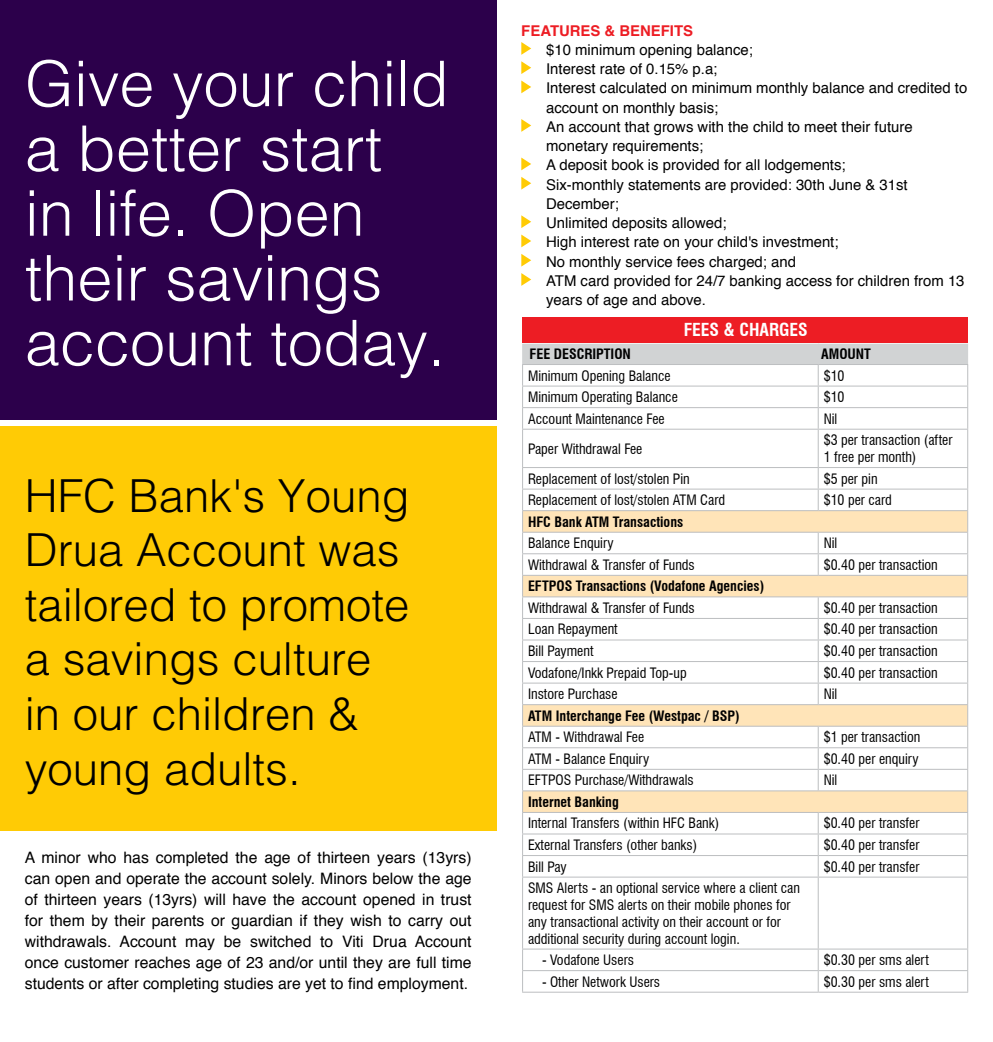
<style>
.page{position:relative;width:993px;height:1042px;background:#fff}
.page>*{position:absolute;margin:0;border:0;box-sizing:border-box;transform-origin:0 0}
.t1{font:300 63px/64.8px "Helvetica";color:#fff}
.t2{font:300 45.5px/54.6px "Helvetica";color:#000}
.t3{font:700 condensed 17.5px "Swiss 721 BT";color:#fff}
.t4{font:15.75px/21px "Helvetica";color:#000;text-align:justify}
.t5{font:14.88px/19.2px "Helvetica";color:#000}
.t6{font:700 14.88px "Helvetica";color:#ed1d24}
.t7{font:condensed 14px/16.8px "Swiss 721 BT";color:#000}
.t8{font:700 condensed 14px "Swiss 721 BT";color:#000}
</style>
<div class="page">
<div style="left:0;top:0;width:496px;height:419px;background:#2c004b"></div>
<div style="left:0;top:427px;width:496px;height:404px;background:#ffcb05"></div>
<svg style="left:521px;top:42px;width:10px;height:13px"></svg>
<svg style="left:521px;top:61px;width:10px;height:13px"></svg>
<svg style="left:521px;top:80px;width:10px;height:13px"></svg>
<svg style="left:521px;top:119px;width:10px;height:13px"></svg>
<svg style="left:521px;top:157px;width:10px;height:13px"></svg>
<svg style="left:521px;top:177px;width:10px;height:13px"></svg>
<svg style="left:521px;top:215px;width:10px;height:13px"></svg>
<svg style="left:521px;top:234px;width:10px;height:13px"></svg>
<svg style="left:521px;top:254px;width:10px;height:13px"></svg>
<svg style="left:521px;top:273px;width:10px;height:13px"></svg>
<div style="left:521px;top:317px;width:445px;height:25px;background:#ed1d24"></div>
<svg style="left:523px;top:511px;width:443px;height:301px"></svg>
<svg style="left:522px;top:344px;width:445px;height:85px"></svg>
<hr style="left:522px;top:429px;width:296px;height:1px;background:#bcbec0">
<hr style="left:522px;top:430px;width:1px;height:37px;background:#bcbec0">
<hr style="left:818px;top:429px;width:149px;height:1px;background:#bcbec0">
<hr style="left:817px;top:430px;width:1px;height:37px;background:#bcbec0">
<hr style="left:966px;top:430px;width:1px;height:37px;background:#bcbec0">
<hr style="left:522px;top:467px;width:296px;height:1px;background:#bcbec0">
<hr style="left:818px;top:467px;width:149px;height:1px;background:#bcbec0">
<hr style="left:522px;top:489px;width:296px;height:1px;background:#bcbec0">
<hr style="left:818px;top:489px;width:149px;height:1px;background:#bcbec0">
<svg style="left:817px;top:468px;width:1px;height:42px"></svg>
<hr style="left:522px;top:510px;width:296px;height:1px;background:#bcbec0">
<hr style="left:818px;top:510px;width:149px;height:1px;background:#bcbec0">
<hr style="left:522px;top:532px;width:296px;height:1px;background:#bcbec0">
<hr style="left:818px;top:532px;width:149px;height:1px;background:#bcbec0">
<hr style="left:522px;top:553px;width:296px;height:1px;background:#bcbec0">
<hr style="left:818px;top:553px;width:149px;height:1px;background:#bcbec0">
<svg style="left:817px;top:533px;width:1px;height:42px"></svg>
<hr style="left:522px;top:575px;width:296px;height:1px;background:#bcbec0">
<hr style="left:818px;top:575px;width:149px;height:1px;background:#bcbec0">
<hr style="left:522px;top:596px;width:296px;height:1px;background:#bcbec0">
<hr style="left:818px;top:596px;width:149px;height:1px;background:#bcbec0">
<hr style="left:522px;top:726px;width:296px;height:1px;background:#bcbec0">
<hr style="left:818px;top:726px;width:149px;height:1px;background:#bcbec0">
<hr style="left:522px;top:747px;width:296px;height:1px;background:#bcbec0">
<hr style="left:818px;top:747px;width:149px;height:1px;background:#bcbec0">
<hr style="left:522px;top:769px;width:296px;height:1px;background:#bcbec0">
<hr style="left:818px;top:769px;width:149px;height:1px;background:#bcbec0">
<svg style="left:817px;top:726px;width:1px;height:64px"></svg>
<hr style="left:522px;top:790px;width:296px;height:1px;background:#bcbec0">
<hr style="left:818px;top:790px;width:149px;height:1px;background:#bcbec0">
<hr style="left:522px;top:812px;width:296px;height:1px;background:#bcbec0">
<hr style="left:818px;top:812px;width:149px;height:1px;background:#bcbec0">
<hr style="left:522px;top:833px;width:296px;height:1px;background:#bcbec0">
<hr style="left:818px;top:833px;width:149px;height:1px;background:#bcbec0">
<hr style="left:522px;top:855px;width:296px;height:1px;background:#bcbec0">
<hr style="left:818px;top:855px;width:149px;height:1px;background:#bcbec0">
<svg style="left:817px;top:813px;width:1px;height:63px"></svg>
<hr style="left:522px;top:876px;width:296px;height:1px;background:#bcbec0">
<hr style="left:522px;top:877px;width:1px;height:71px;background:#bcbec0">
<hr style="left:818px;top:876px;width:149px;height:1px;background:#bcbec0">
<hr style="left:817px;top:877px;width:1px;height:71px;background:#bcbec0">
<hr style="left:966px;top:877px;width:1px;height:71px;background:#bcbec0">
<hr style="left:522px;top:948px;width:296px;height:1px;background:#bcbec0">
<hr style="left:818px;top:948px;width:149px;height:1px;background:#bcbec0">
<hr style="left:522px;top:970px;width:296px;height:1px;background:#bcbec0">
<svg style="left:522px;top:949px;width:1px;height:43px"></svg>
<hr style="left:818px;top:970px;width:149px;height:1px;background:#bcbec0">
<svg style="left:817px;top:949px;width:1px;height:43px"></svg>
<hr style="left:522px;top:992px;width:296px;height:1px;background:#bcbec0">
<hr style="left:818px;top:992px;width:149px;height:1px;background:#bcbec0">
<hr style="left:522px;top:618px;width:296px;height:1px;background:#bcbec0">
<hr style="left:818px;top:618px;width:149px;height:1px;background:#bcbec0">
<hr style="left:522px;top:639px;width:296px;height:1px;background:#bcbec0">
<hr style="left:818px;top:639px;width:149px;height:1px;background:#bcbec0">
<hr style="left:522px;top:661px;width:296px;height:1px;background:#bcbec0">
<hr style="left:818px;top:661px;width:149px;height:1px;background:#bcbec0">
<hr style="left:522px;top:683px;width:296px;height:1px;background:#bcbec0">
<svg style="left:522px;top:468px;width:1px;height:408px"></svg>
<hr style="left:818px;top:683px;width:149px;height:1px;background:#bcbec0">
<svg style="left:817px;top:597px;width:1px;height:107px"></svg>
<svg style="left:966px;top:488px;width:1px;height:347px"></svg>
<hr style="left:522px;top:704px;width:296px;height:1px;background:#bcbec0">
<hr style="left:818px;top:704px;width:149px;height:1px;background:#bcbec0">
<h1 class="t1" style="left:25px;top:50px;width:425px">Give your child a better start<br>in life. Open their savings account today.</h1>
<h2 class="t2" style="left:25px;top:467px;width:386px">HFC Bank's Young<br>Drua Account was tailored to promote a savings culture in our children &amp; young adults.</h2>
<p class="t4" style="left:25px;top:847px;width:448px">A minor who has completed the age of thirteen years (13yrs) can open and operate the account solely. Minors below the age of thirteen years (13yrs) will have the account opened in trust for them by their parents or guardian if they wish to carry out withdrawals. Account may be switched to Viti Drua Account once customer reaches age of 23 and/or until they are full time students or after completing studies are yet to find employment.</p>
<p class="t6" style="left:521px;top:18px;width:173px">FEATURES &amp; BENEFITS</p>
<p class="t5" style="left:546px;top:40px;width:422px">$10 minimum opening balance;<br>Interest rate of 0.15% p.a;<br>Interest calculated on minimum monthly balance and credited to account on monthly basis;<br>An account that grows with the child to meet their future monetary requirements;<br>A deposit book is provided for all lodgements;<br>Six-monthly statements are provided: 30th June &amp; 31st December;<br>Unlimited deposits allowed;<br>High interest rate on your child's investment;<br>No monthly service fees charged; and<br>ATM card provided for 24/7 banking access for children from 13 years of age and above.</p>
<p class="t3" style="left:683px;top:319px;width:126px">FEES &amp; CHARGES</p>
<p class="t8" style="left:529px;top:346px;width:103px">FEE DESCRIPTION</p>
<p class="t8" style="left:820px;top:346px;width:51px">AMOUNT</p>
<p class="t7" style="left:528px;top:367px;width:144px">Minimum Opening Balance</p>
<p class="t7" style="left:823px;top:367px;width:22px">$10</p>
<p class="t7" style="left:528px;top:389px;width:151px">Minimum Operating Balance</p>
<p class="t7" style="left:823px;top:389px;width:22px">$10</p>
<p class="t7" style="left:528px;top:410px;width:138px">Account Maintenance Fee</p>
<p class="t7" style="left:823px;top:410px;width:15px">Nil</p>
<p class="t7" style="left:528px;top:440px;width:116px">Paper Withdrawal Fee</p>
<p class="t7" style="left:823px;top:432px;width:130px">$3 per transaction (after<br>1 free per month)</p>
<p class="t7" style="left:528px;top:470px;width:163px">Replacement of lost/stolen Pin</p>
<p class="t7" style="left:823px;top:470px;width:55px">$5 per pin</p>
<p class="t7" style="left:528px;top:492px;width:198px">Replacement of lost/stolen ATM Card</p>
<p class="t7" style="left:823px;top:492px;width:70px">$10 per card</p>
<p class="t8" style="left:528px;top:513px;width:157px">HFC Bank ATM Transactions</p>
<p class="t7" style="left:528px;top:535px;width:87px">Balance Enquiry</p>
<p class="t7" style="left:823px;top:535px;width:15px">Nil</p>
<p class="t7" style="left:528px;top:556px;width:168px">Withdrawal &amp; Transfer of Funds</p>
<p class="t7" style="left:823px;top:556px;width:116px">$0.40 per transaction</p>
<p class="t8" style="left:528px;top:578px;width:238px">EFTPOS Transactions (Vodafone Agencies)</p>
<p class="t7" style="left:528px;top:599px;width:168px">Withdrawal &amp; Transfer of Funds</p>
<p class="t7" style="left:823px;top:599px;width:116px">$0.40 per transaction</p>
<p class="t7" style="left:528px;top:621px;width:91px">Loan Repayment</p>
<p class="t7" style="left:823px;top:621px;width:116px">$0.40 per transaction</p>
<p class="t7" style="left:528px;top:642px;width:67px">Bill Payment</p>
<p class="t7" style="left:823px;top:642px;width:116px">$0.40 per transaction</p>
<p class="t7" style="left:528px;top:664px;width:160px">Vodafone/Inkk Prepaid Top-up</p>
<p class="t7" style="left:823px;top:664px;width:116px">$0.40 per transaction</p>
<p class="t7" style="left:528px;top:685px;width:91px">Instore Purchase</p>
<p class="t7" style="left:823px;top:685px;width:15px">Nil</p>
<p class="t8" style="left:528px;top:707px;width:213px">ATM Interchange Fee (Westpac / BSP)</p>
<p class="t7" style="left:528px;top:729px;width:118px">ATM - Withdrawal Fee</p>
<p class="t7" style="left:823px;top:729px;width:98px">$1 per transaction</p>
<p class="t7" style="left:528px;top:750px;width:123px">ATM - Balance Enquiry</p>
<p class="t7" style="left:823px;top:750px;width:96px">$0.40 per enquiry</p>
<p class="t7" style="left:528px;top:772px;width:167px">EFTPOS Purchase/Withdrawals</p>
<p class="t7" style="left:823px;top:772px;width:15px">Nil</p>
<p class="t8" style="left:528px;top:793px;width:92px">Internet Banking</p>
<p class="t7" style="left:528px;top:815px;width:193px">Internal Transfers (within HFC Bank)</p>
<p class="t7" style="left:823px;top:815px;width:97px">$0.40 per transfer</p>
<p class="t7" style="left:528px;top:836px;width:171px">External Transfers (other banks)</p>
<p class="t7" style="left:823px;top:836px;width:97px">$0.40 per transfer</p>
<p class="t7" style="left:528px;top:858px;width:40px">Bill Pay</p>
<p class="t7" style="left:823px;top:858px;width:97px">$0.40 per transfer</p>
<p class="t7" style="left:528px;top:879px;width:273px">SMS Alerts - an optional service where a client can request for SMS alerts on their mobile phones for any transactional activity on their account or for additional security during account login.</p>
<p class="t7" style="left:542px;top:951px;width:93px">- Vodafone Users</p>
<p class="t7" style="left:823px;top:951px;width:107px">$0.30 per sms alert</p>
<p class="t7" style="left:542px;top:973px;width:120px">- Other Network Users</p>
<p class="t7" style="left:823px;top:973px;width:107px">$0.30 per sms alert</p>
</div>
